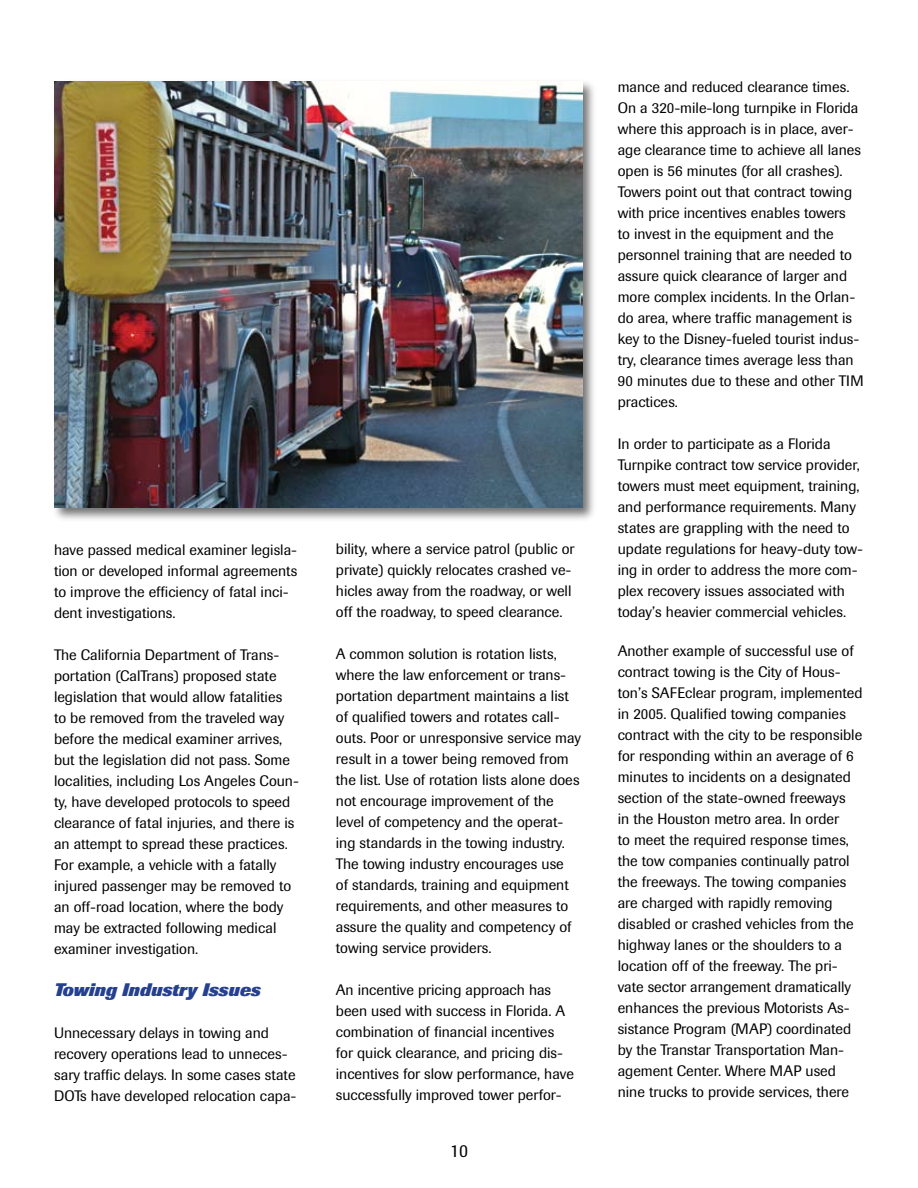
<style>
.page{position:relative;width:918px;height:1188px;background:#fff}
.page>*{position:absolute;margin:0;border:0;box-sizing:border-box;transform-origin:0 0}
.t1{font:italic 800 18px "Imago";color:#24408f}
.t2{font:18px "Imago";color:#000}
.t3{font:15px/21px "Imago";color:#000}
</style>
<div class="page">
<div style="left:51px;top:78px;width:547px;height:445px;background:#000;opacity:.55"></div>
<img style="left:54px;top:81px;width:528px;height:426px">
<p class="t3" style="left:54px;top:539px;width:245px">have passed medical examiner legisla&shy;tion or developed informal agreements to improve the efficiency of fatal inci&shy;dent investigations.</p>
<p class="t3" style="left:54px;top:644px;width:247px">The California Department of Trans&shy;portation (CalTrans) proposed state legislation that would allow fatalities<br>to be removed from the traveled way before the medical examiner arrives, but the legislation did not pass. Some localities, including Los Angeles Coun&shy;ty, have developed protocols to speed clearance of fatal injuries, and there is an attempt to spread these practices.<br>For example, a vehicle with a fatally injured passenger may be removed to an off-road location, where the body may be extracted following medical examiner investigation.</p>
<p class="t1" style="left:54px;top:979px;width:208px">Towing Industry Issues</p>
<p class="t3" style="left:54px;top:1022px;width:244px">Unnecessary delays in towing and recovery operations lead to unneces&shy;sary traffic delays. In some cases state DOTs have developed relocation capa-</p>
<p class="t3" style="left:336px;top:539px;width:240px">bility, where a service patrol (public or private) quickly relocates crashed ve&shy;hicles away from the roadway, or well off the roadway, to speed clearance.</p>
<p class="t3" style="left:336px;top:644px;width:247px">A common solution is rotation lists, where the law enforcement or trans&shy;portation department maintains a list of qualified towers and rotates call&shy;outs. Poor or unresponsive service may result in a tower being removed from the list. Use of rotation lists alone does not encourage improvement of the level of competency and the operat&shy;ing standards in the towing industry.<br>The towing industry encourages use<br>of standards, training and equipment requirements, and other measures to assure the quality and competency of towing service providers.</p>
<p class="t3" style="left:336px;top:980px;width:240px">An incentive pricing approach has been used with success in Florida. A combination of financial incentives for quick clearance, and pricing dis&shy;incentives for slow performance, have successfully improved tower perfor-</p>
<p class="t2" style="left:450px;top:1141px;width:19px">10</p>
<p class="t3" style="left:618px;top:77px;width:248px">mance and reduced clearance times.<br>On a 320-mile-long turnpike in Florida where this approach is in place, aver&shy;age clearance time to achieve all lanes open is 56 minutes (for all crashes).<br>Towers point out that contract towing with price incentives enables towers<br>to invest in the equipment and the personnel training that are needed to assure quick clearance of larger and more complex incidents. In the Orlan&shy;do area, where traffic management is key to the Disney-fueled tourist indus&shy;try, clearance times average less than 90 minutes due to these and other TIM practices.</p>
<p class="t3" style="left:618px;top:434px;width:247px">In order to participate as a Florida Turnpike contract tow service provider, towers must meet equipment, training, and performance requirements. Many states are grappling with the need to update regulations for heavy-duty tow&shy;ing in order to address the more com&shy;plex recovery issues associated with today’s heavier commercial vehicles.</p>
<p class="t3" style="left:618px;top:641px;width:246px">Another example of successful use of contract towing is the City of Hous&shy;ton’s SAFEclear program, implemented in 2005. Qualified towing companies contract with the city to be responsible for responding within an average of 6 minutes to incidents on a designated section of the state-owned freeways<br>in the Houston metro area. In order<br>to meet the required response times, the tow companies continually patrol the freeways. The towing companies are charged with rapidly removing disabled or crashed vehicles from the highway lanes or the shoulders to a location off of the freeway. The pri&shy;vate sector arrangement dramatically enhances the previous Motorists As&shy;sistance Program (MAP) coordinated by the Transtar Transportation Man&shy;agement Center. Where MAP used nine trucks to provide services, there</p>
</div>
